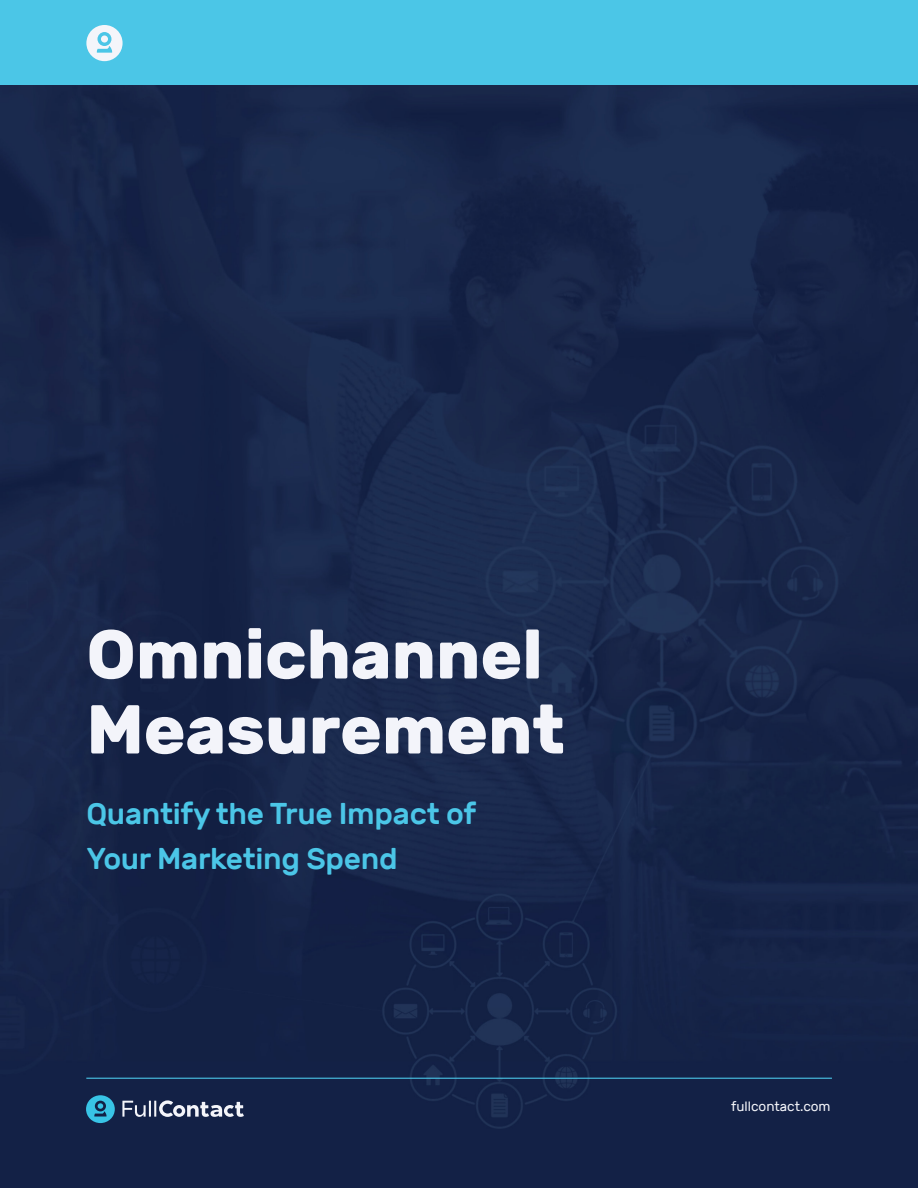
<style>
.page{position:relative;width:918px;height:1188px;background:#fff}
.page>*{position:absolute;margin:0;border:0;box-sizing:border-box;transform-origin:0 0}
.t1{font:700 69px/75px "Rubik";color:#f3f4fa}
.t2{font:500 30px/45px "Rubik";letter-spacing:-.01em;color:#4bc6e7}
.t3{font:13.5px "Rubik";color:#f4f5fa}
</style>
<div class="page">
<img style="left:0;top:84px;width:918px;height:1104px">
<div style="left:0;top:0;width:918px;height:84px;background:#4bc6e7"></div>
<svg style="left:86px;top:25px;width:37px;height:36px"></svg>
<hr style="left:86px;top:1078px;width:746px;height:1px;background:#4ac5e7">
<svg style="left:86px;top:1095px;width:29px;height:28px"></svg>
<svg style="left:122px;top:1100px;width:122px;height:17px"></svg>
<h1 class="t1" style="left:86px;top:617px;width:480px">Omnichannel<br>Measurement</h1>
<p class="t2" style="left:86px;top:791px;width:391px">Quantify the True Impact of<br>Your Marketing Spend</p>
<p class="t3" style="left:731px;top:1099px;width:101px">fullcontact.com</p>
</div>
